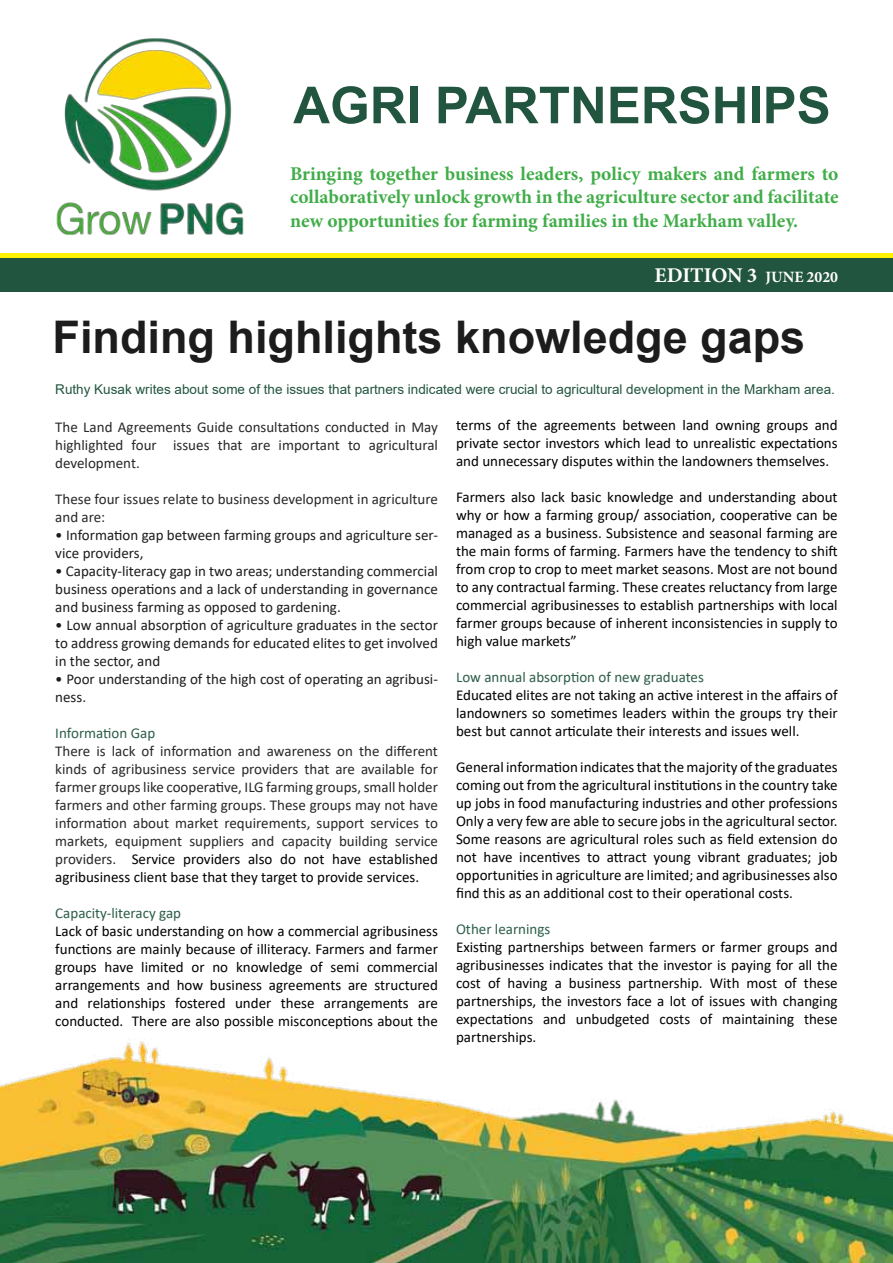
<style>
.page{position:relative;width:893px;height:1263px;background:#fff}
.page>*{position:absolute;margin:0;border:0;box-sizing:border-box;transform-origin:0 0}
.t1{font:700 51px "Arial";color:#22553f}
.t2{font:700 45px "Arial";color:#1c1c1c}
.t3{font:700 21px "Minion Pro";letter-spacing:-.005em;color:#fff}
.t4{font:700 19.5px/23.4px "Minion Pro";color:#41ad49;text-align:justify}
.t5{font:15px/18px "Calibri";color:#000;text-align:justify}
.t6{font:15px/18px "Calibri";color:#292829;text-align:justify}
.t7{font:15px/18px "Calibri";color:#1c1c1c}
.t8{font:15px "Calibri";color:#2d5e49}
.t9{font:13.5px "Arial";color:#22553f}
.s1{font-size:15.75px}
.s2{color:#000}
</style>
<div class="page">
<img style="left:0;top:1041px;width:893px;height:222px">
<div style="left:0;top:257px;width:893px;height:34px;background:#22553f"></div>
<img style="left:56px;top:38px;width:188px;height:198px">
<hr style="left:0;top:253px;width:893px;height:4px;background:#fff200">
<h1 class="t1" style="left:293px;top:69px;width:539px">AGRI PARTNERSHIPS</h1>
<h3 class="t4" style="left:290px;top:162px;width:550px">Bringing together business leaders, policy makers and farmers to collaboratively unlock growth in the agriculture sector and facilitate new opportunities for farming families in the Markham valley.</h3>
<h3 class="t3" style="left:654px;top:260px;width:185px">EDITION 3 <span class="s1">JUNE 2020</span></h3>
<h2 class="t2" style="left:53px;top:305px;width:754px">Finding highlights knowledge gaps</h2>
<p class="t9" style="left:55px;top:380px;width:781px">Ruthy Kusak writes about some of the issues that partners indicated were crucial to agricultural development in the Markham area.</p>
<p class="t5" style="left:456px;top:416px;width:383px">terms of the agreements between land owning groups and private sector investors which lead to unrealistic expectations and unnecessary disputes within the landowners themselves.</p>
<p class="t5" style="left:456px;top:488px;width:383px">Farmers also lack basic knowledge and understanding about why or how a farming group/ association, cooperative can be managed as a business. Subsistence and seasonal farming are the main forms of farming. Farmers have the tendency to shift from crop to crop to meet market seasons. Most are not bound to any contractual farming. These creates reluctancy from large commercial agribusinesses to establish partnerships with local farmer groups because of inherent inconsistencies in supply to high value markets”</p>
<p class="t8" style="left:456px;top:667px;width:249px">Low annual absorption of new graduates</p>
<p class="t5" style="left:456px;top:686px;width:383px">Educated elites are not taking an active interest in the affairs of landowners so sometimes leaders within the groups try their best but cannot articulate their interests and issues well.</p>
<p class="t5" style="left:456px;top:758px;width:383px">General information indicates that the majority of the graduates coming out from the agricultural institutions in the country take up jobs in food manufacturing industries and other professions Only a very few are able to secure jobs in the agricultural sector.<br>Some reasons are agricultural roles such as field extension do not have incentives to attract young vibrant graduates; job opportunities in agriculture are limited; and agribusinesses also find this as an additional cost to their operational costs.</p>
<p class="t8" style="left:456px;top:919px;width:96px">Other learnings</p>
<p class="t5" style="left:456px;top:938px;width:383px">Existing partnerships between farmers or farmer groups and agribusinesses indicates that the investor is paying for all the cost of having a business partnership. With most of these partnerships, the investors face a lot of issues with changing expectations and unbudgeted costs of maintaining these partnerships.</p>
<p class="t6" style="left:55px;top:418px;width:384px">The Land Agreements Guide consultations conducted in May highlighted four issues that are important to agricultural development.</p>
<p class="t6" style="left:55px;top:490px;width:384px">These four issues relate to business development in agriculture and are:</p>
<p class="t7" style="left:55px;top:526px;width:384px">• Information gap between farming groups and agriculture ser&shy;vice providers,</p>
<p class="t7" style="left:55px;top:562px;width:384px;text-align:justify">• Capacity-literacy gap in two areas; understanding commercial business operations and a lack of understanding in governance and business farming as opposed to gardening.</p>
<p class="t7" style="left:55px;top:616px;width:384px;text-align:justify">• Low annual absorption of agriculture graduates in the sector to address growing demands for educated elites to get involved in the sector, and</p>
<p class="t7" style="left:55px;top:670px;width:384px">• Poor understanding of the high cost of operating an agribusi&shy;ness.</p>
<p class="t8" style="left:55px;top:723px;width:102px">Information Gap</p>
<p class="t6" style="left:55px;top:742px;width:384px">There is lack of information and awareness on the different kinds of agribusiness service providers that are available for farmer groups like cooperative, ILG farming groups, small holder farmers and other farming groups. These groups may not have information about market requirements, support services to markets, equipment suppliers and capacity building service providers. <span class="s2">Service providers also do not have established agribusiness client base that they target to provide services.</span></p>
<p class="t8" style="left:55px;top:903px;width:127px">Capacity-literacy gap</p>
<p class="t5" style="left:55px;top:922px;width:384px">Lack of basic understanding on how a commercial agribusiness functions are mainly because of illiteracy. Farmers and farmer groups have limited or no knowledge of semi commercial arrangements and how business agreements are structured and relationships fostered under these arrangements are conducted. There are also possible misconceptions about the</p>
</div>
